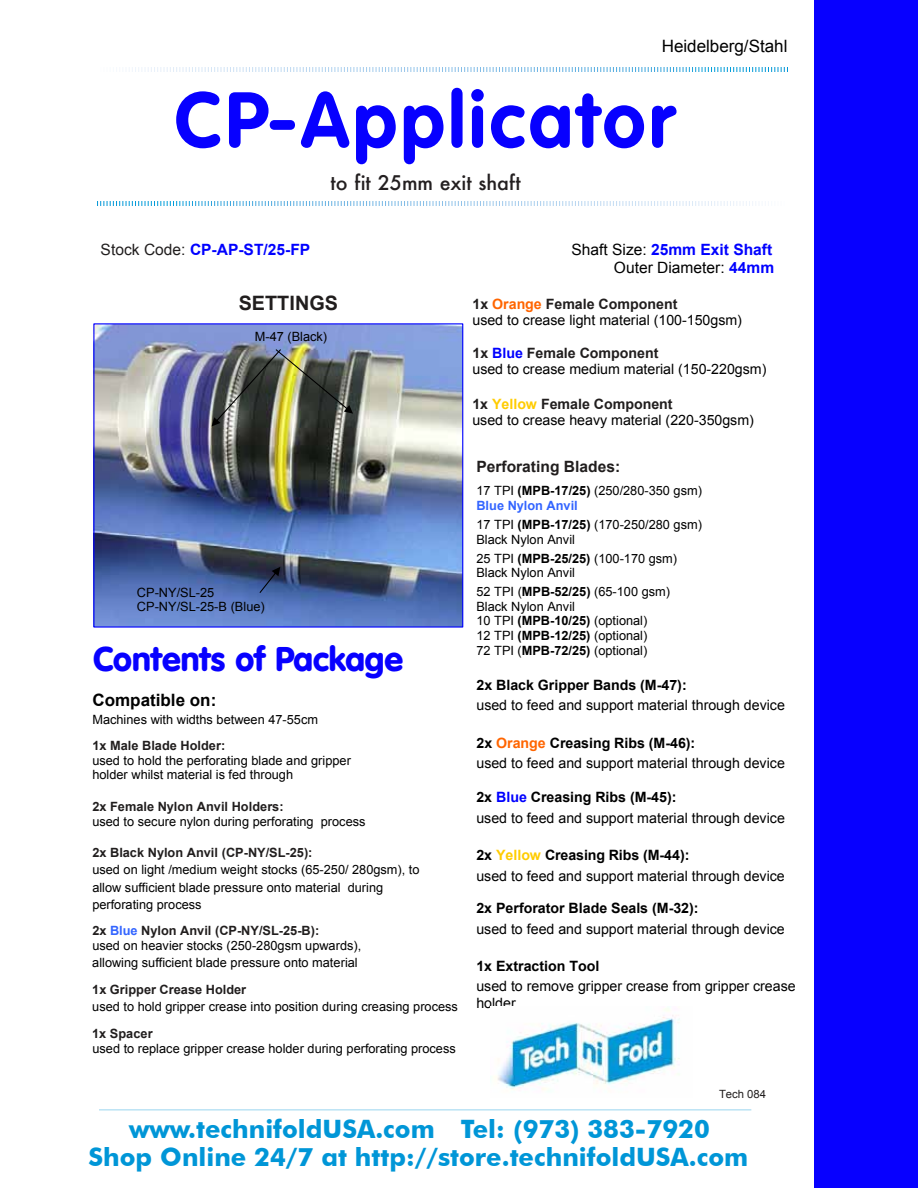
<style>
.page{position:relative;width:918px;height:1188px;background:#fff}
.page>*{position:absolute;margin:0;border:0;box-sizing:border-box;transform-origin:0 0}
.t1{font:700 77.4px "VAG Rounded Std";letter-spacing:.045em;color:#0700ff}
.t2{font:900 33.75px "VAG Rounded Std";color:#0700ff}
.t3{font:700 25.35px "Futura BT";color:#0096d7}
.t4{font:700 19.8px "Arial";color:#211e1e}
.t5{font:500 19.65px "Futura";color:#231f20}
.t6{font:16.95px "Arial";color:#000}
.t7{font:700 16.95px "Arial";color:#000}
.t8{font:15.6px/18.5px "Arial";color:#000;text-align:right}
.t9{font:700 15.6px "Arial";color:#00f}
.t10{font:700 15.6px "Arial";color:#211e1e}
.t11{font:14.25px/16.2px "Arial";color:#000}
.t12{font:700 14.25px "Arial";color:#000}
.t13{font:12.75px/14.7px "Arial";color:#000}
.t14{font:700 12.75px "Arial";color:#211e1e}
.t15{font:11.25px "Arial";color:#211e1e}
.s1{font-weight:400;color:#211e1e}
.s2{font-weight:700;color:#00f}
.s3{font-weight:700;color:#211e1e}
.s4{font-weight:700;color:#ff6500}
.s5{font-weight:700;color:#fc0}
.s6{font-weight:700;color:#3365ff}
.s7{font-weight:700}
</style>
<div class="page">
<div style="left:815px;top:0;width:103px;height:1188px;background:#0700ff"></div>
<hr style="left:99px;top:1110px;width:652px;height:1px;background:#99d5ef">
<svg style="left:97px;top:202px;width:656px;height:4px"></svg>
<svg style="left:132px;top:68px;width:656px;height:4px"></svg>
<img style="left:95px;top:325px;width:366px;height:301px">
<div style="left:93px;top:323px;width:370px;height:305px;border:1px solid #00f"></div>
<img style="left:212px;top:349px;width:141px;height:77px">
<svg style="left:260px;top:567px;width:20px;height:26px"></svg>
<img style="left:494px;top:1008px;width:186px;height:82px">
<h3 class="t6" style="left:662px;top:34px;width:127px">Heidelberg/Stahl</h3>
<h1 class="t1" style="left:175px;top:75px;width:501px">CP-Applicator</h1>
<h3 class="t5" style="left:330px;top:169px;width:192px">to fit 25mm exit shaft</h3>
<p class="t9" style="left:101px;top:239px;width:211px"><span class="s1">Stock Code:</span> CP-AP-ST/25-FP</p>
<p class="t8" style="left:572px;top:240px;width:204px">Shaft Size: <span class="s2">25mm Exit Shaft<br></span>Outer Diameter: <span class="s2">44mm</span></p>
<p class="t11" style="left:472px;top:296px;width:271px"><span class="s3">1x</span> <span class="s4">Orange</span> <span class="s3">Female Component<br></span>used to crease light material (100-150gsm)</p>
<p class="t11" style="left:472px;top:345px;width:296px"><span class="s3">1x</span> <span class="s2">Blue</span> <span class="s3">Female Component<br></span>used to crease medium material (150-220gsm)</p>
<p class="t11" style="left:472px;top:396px;width:283px"><span class="s3">1x</span> <span class="s5">Yellow</span> <span class="s3">Female Component<br></span>used to crease heavy material (220-350gsm)</p>
<h3 class="t4" style="left:239px;top:290px;width:101px">SETTINGS</h3>
<p class="t13" style="left:255px;top:330px;width:74px">M-47 (Black)</p>
<p class="t13" style="left:137px;top:585px;width:129px">CP-NY/SL-25<br>CP-NY/SL-25-B (Blue)</p>
<h2 class="t2" style="left:93px;top:639px;width:311px">Contents of Package</h2>
<h3 class="t7" style="left:92px;top:689px;width:125px">Compatible on:</h3>
<p class="t13" style="left:92px;top:712px;width:227px">Machines with widths between 47-55cm</p>
<p class="t14" style="left:92px;top:737px;width:134px">1x Male Blade Holder:</p>
<p class="t13" style="left:92px;top:753px;width:260px">used to hold the perforating blade and gripper holder whilst material is fed through</p>
<p class="t14" style="left:92px;top:798px;width:193px">2x Female Nylon Anvil Holders:</p>
<p class="t13" style="left:92px;top:814px;width:275px">used to secure nylon during perforating process</p>
<p class="t14" style="left:92px;top:845px;width:222px">2x Black Nylon Anvil (CP-NY/SL-25):</p>
<p class="t13" style="left:92px;top:862px;width:329px;line-height:17px">used on light /medium weight stocks (65-250/ 280gsm), to allow sufficient blade pressure onto material during perforating process</p>
<p class="t13" style="left:92px;top:924px;width:271px"><span class="s3">2x</span> <span class="s6">Blue</span> <span class="s3">Nylon Anvil (CP-NY/SL-25-B):<br></span>used on heavier stocks (250-280gsm upwards),</p>
<p class="t13" style="left:92px;top:956px;width:267px">allowing sufficient blade pressure onto material</p>
<p class="t14" style="left:92px;top:981px;width:155px">1x Gripper Crease Holder</p>
<p class="t13" style="left:92px;top:1000px;width:367px">used to hold gripper crease into position during creasing process</p>
<p class="t14" style="left:92px;top:1026px;width:62px">1x Spacer</p>
<p class="t13" style="left:92px;top:1041px;width:365px">used to replace gripper crease holder during perforating process</p>
<p class="t10" style="left:476px;top:456px;width:145px">Perforating Blades:</p>
<p class="t13" style="left:476px;top:484px;width:227px">17 TPI <span class="s7">(MPB-17/25)</span> (250/280-350 gsm)<br><span class="s6">Blue Nylon Anvil</span></p>
<p class="t13" style="left:476px;top:517px;width:227px">17 TPI <span class="s7">(MPB-17/25)</span> (170-250/280 gsm)<br>Black Nylon Anvil</p>
<p class="t13" style="left:476px;top:551px;width:202px">25 TPI <span class="s7">(MPB-25/25)</span> (100-170 gsm)<br>Black Nylon Anvil</p>
<p class="t13" style="left:476px;top:584px;width:195px">52 TPI (<span class="s7">MPB-52/25)</span> (65-100 gsm)<br>Black Nylon Anvil<br>10 TPI <span class="s7">(MPB-10/25)</span> (optional)<br>12 TPI <span class="s7">(MPB-12/25)</span> (optional)<br>72 TPI (<span class="s7">MPB-72/25)</span> (optional)</p>
<p class="t12" style="left:476px;top:676px;width:212px">2x Black Gripper Bands (M-47):</p>
<p class="t11" style="left:476px;top:697px;width:310px">used to feed and support material through device</p>
<p class="t11" style="left:476px;top:733px;width:310px;line-height:20.4px"><span class="s7">2x</span> <span class="s4">Orange</span> <span class="s7">Creasing Ribs (M-46):<br></span>used to feed and support material through device</p>
<p class="t11" style="left:476px;top:787px;width:310px;line-height:20.4px"><span class="s7">2x</span> <span class="s2">Blue</span> <span class="s7">Creasing Ribs (M-45):<br></span>used to feed and support material through device</p>
<p class="t11" style="left:476px;top:845px;width:310px;line-height:20.5px"><span class="s7">2x</span> <span class="s5">Yellow</span> <span class="s7">Creasing Ribs (M-44):<br></span>used to feed and support material through device</p>
<p class="t12" style="left:476px;top:899px;width:224px">2x Perforator Blade Seals (M-32):</p>
<p class="t11" style="left:476px;top:921px;width:310px">used to feed and support material through device</p>
<p class="t12" style="left:476px;top:957px;width:124px">1x Extraction Tool</p>
<p class="t11" style="left:476px;top:978px;width:321px">used to remove gripper crease from gripper crease holder</p>
<p class="t15" style="left:719px;top:1087px;width:49px">Tech 084</p>
<h3 class="t3" style="left:129px;top:1113px;width:582px">www.technifoldUSA.com Tel: (973) 383-7920</h3>
<h3 class="t3" style="left:89px;top:1142px;width:661px">Shop Online 24/7 at http://store.technifoldUSA.com</h3>
</div>
